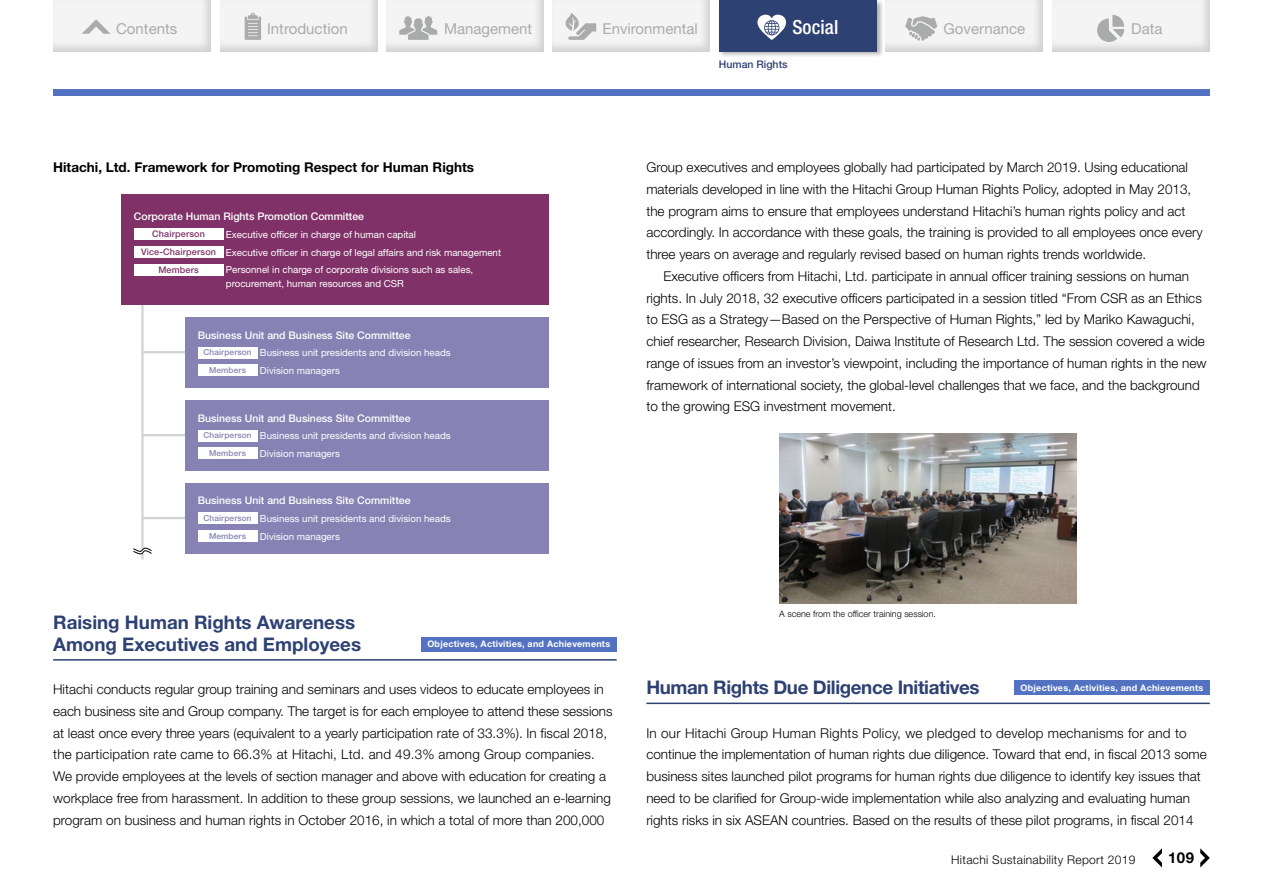
<style>
.page{position:relative;width:1263px;height:893px;background:#fff}
.page>*{position:absolute;margin:0;border:0;box-sizing:border-box;transform-origin:0 0}
.t1{font:500 condensed 19.5px "Helvetica Neue LT Std";color:#fff}
.t2{font:700 18.75px/21.8px "Helvetica Neue LT Std";color:#2e4173}
.t3{font:700 18.75px "Helvetica Neue LT Std";letter-spacing:-.02em;color:#2e4173}
.t4{font:15px "Helvetica Neue LT Std";color:#aaabab}
.t5{font:700 15px "Helvetica Neue LT Std";color:#000}
.t6{font:300 13.5px/21.8px "Helvetica Neue LT Std";color:#000}
.t7{font:700 13.5px "Helvetica Neue LT Std";color:#000}
.t8{font:300 12px "Helvetica Neue LT Std";letter-spacing:.025em;color:#000}
.t9{font:500 10.5px "Helvetica Neue LT Std";color:#fff}
.t10{font:500 10.5px "Helvetica Neue LT Std";color:#2e4173}
.t11{font:9.75px/17.7px "Helvetica Neue LT Std";color:#fff;text-align:center}
.t12{font:500 9.15px "Helvetica Neue LT Std";letter-spacing:.02em;color:#803268}
.t13{font:700 9px "Helvetica Neue LT Std";letter-spacing:.025em;color:#fff}
.t14{font:300 9px "Helvetica Neue LT Std";color:#000}
.t15{font:500 8.25px "Helvetica Neue LT Std";letter-spacing:.02em;color:#8682b4}
.s1{font-weight:500;font-size:9.15px;color:#803268}
.s2{font-weight:500;font-size:8.25px;color:#8682b4}
</style>
<div class="page">
<hr style="left:53px;top:659px;width:564px;height:2px;background:#2e4173">
<div style="left:421px;top:637px;width:196px;height:15px;background:#5373c2"></div>
<hr style="left:141px;top:304px;width:3px;height:255px;background:#d3d3d4">
<hr style="left:142px;top:351px;width:43px;height:2px;background:#d3d3d4">
<hr style="left:142px;top:434px;width:43px;height:2px;background:#d3d3d4">
<hr style="left:142px;top:517px;width:43px;height:2px;background:#d3d3d4">
<svg style="left:133px;top:545px;width:19px;height:9px"></svg>
<div style="left:121px;top:194px;width:428px;height:110px;background:#803268"></div>
<div style="left:134px;top:228px;width:89px;height:12px;background:#fff"></div>
<div style="left:134px;top:246px;width:89px;height:12px;background:#fff"></div>
<div style="left:134px;top:264px;width:89px;height:11px;background:#fff"></div>
<div style="left:185px;top:317px;width:364px;height:70px;background:#8682b4"></div>
<div style="left:198px;top:347px;width:59px;height:11px;background:#fff"></div>
<div style="left:198px;top:365px;width:59px;height:11px;background:#fff"></div>
<div style="left:185px;top:400px;width:364px;height:70px;background:#8682b4"></div>
<div style="left:198px;top:430px;width:59px;height:11px;background:#fff"></div>
<div style="left:198px;top:447px;width:59px;height:12px;background:#fff"></div>
<div style="left:185px;top:483px;width:364px;height:70px;background:#8682b4"></div>
<div style="left:198px;top:513px;width:59px;height:11px;background:#fff"></div>
<div style="left:198px;top:530px;width:59px;height:12px;background:#fff"></div>
<hr style="left:646px;top:703px;width:564px;height:1px;background:#2e4173">
<div style="left:1014px;top:680px;width:196px;height:15px;background:#5373c2"></div>
<img style="left:779px;top:433px;width:298px;height:170px">
<svg style="left:1200px;top:848px;width:10px;height:19px"></svg>
<svg style="left:1152px;top:848px;width:10px;height:19px"></svg>
<div style="left:39px;top:0;width:185px;height:52px;background:#000;opacity:.15"></div>
<svg style="left:82px;top:19px;width:29px;height:15px"></svg>
<div style="left:206px;top:0;width:184px;height:52px;background:#000;opacity:.15"></div>
<svg style="left:245px;top:13px;width:16px;height:27px"></svg>
<div style="left:372px;top:0;width:184px;height:52px;background:#000;opacity:.15"></div>
<svg style="left:399px;top:16px;width:38px;height:24px"></svg>
<div style="left:871px;top:0;width:185px;height:52px;background:#000;opacity:.15"></div>
<svg style="left:905px;top:16px;width:32px;height:25px"></svg>
<div style="left:1038px;top:0;width:184px;height:52px;background:#000;opacity:.15"></div>
<svg style="left:1097px;top:15px;width:27px;height:31px"></svg>
<div style="left:538px;top:0;width:185px;height:52px;background:#000;opacity:.15"></div>
<svg style="left:565px;top:13px;width:31px;height:27px"></svg>
<div style="left:718px;top:0;width:166px;height:58px;background:#000;opacity:.3"></div>
<div style="left:719px;top:0;width:158px;height:51px;background:#2e4173"></div>
<svg style="left:757px;top:15px;width:29px;height:25px"></svg>
<div style="left:53px;top:89px;width:1157px;height:7px;background:#5373c2"></div>
<p class="t4" style="left:116px;top:20px;width:63px">Contents</p>
<p class="t4" style="left:267px;top:20px;width:82px">Introduction</p>
<p class="t4" style="left:444px;top:20px;width:90px">Management</p>
<p class="t4" style="left:602px;top:20px;width:97px">Environmental</p>
<h1 class="t1" style="left:792px;top:15px;width:47px">Social</h1>
<p class="t4" style="left:943px;top:20px;width:83px">Governance</p>
<p class="t4" style="left:1131px;top:20px;width:33px">Data</p>
<p class="t10" style="left:719px;top:58px;width:70px">Human Rights</p>
<p class="t7" style="left:53px;top:159px;width:422px">Hitachi, Ltd. Framework for Promoting Respect for Human Rights</p>
<p class="t9" style="left:134px;top:210px;width:232px">Corporate Human Rights Promotion Committee</p>
<p class="t12" style="left:152px;top:229px;width:54px">Chairperson</p>
<p class="t11" style="left:141px;top:225px;width:362px">Executive officer in charge of human capital<br><span class="s1">Vice-Chairperson</span> Executive officer in charge of legal affairs and risk management</p>
<p class="t12" style="left:158px;top:264px;width:42px">Members</p>
<p class="t11" style="left:226px;top:263px;width:249px;line-height:13.5px;text-align:left">Personnel in charge of corporate divisions such as sales, procurement, human resources and CSR</p>
<p class="t9" style="left:198px;top:329px;width:214px">Business Unit and Business Site Committee</p>
<p class="t11" style="left:203px;top:344px;width:249px"><span class="s2">Chairperson</span> Business unit presidents and division heads</p>
<p class="t15" style="left:209px;top:365px;width:38px">Members</p>
<p class="t11" style="left:260px;top:362px;width:81px">Division managers</p>
<p class="t9" style="left:198px;top:411px;width:214px">Business Unit and Business Site Committee</p>
<p class="t11" style="left:203px;top:427px;width:249px"><span class="s2">Chairperson</span> Business unit presidents and division heads</p>
<p class="t15" style="left:209px;top:448px;width:38px">Members</p>
<p class="t11" style="left:260px;top:445px;width:81px">Division managers</p>
<p class="t9" style="left:198px;top:494px;width:214px">Business Unit and Business Site Committee</p>
<p class="t11" style="left:203px;top:510px;width:249px"><span class="s2">Chairperson</span> Business unit presidents and division heads</p>
<p class="t15" style="left:209px;top:531px;width:38px">Members</p>
<p class="t11" style="left:260px;top:527px;width:81px">Division managers</p>
<h2 class="t2" style="left:53px;top:611px;width:309px">Raising Human Rights Awareness<br>Among Executives and Employees</h2>
<p class="t13" style="left:427px;top:638px;width:184px">Objectives, Activities, and Achievements</p>
<p class="t6" style="left:53px;top:678px;width:561px">Hitachi conducts regular group training and seminars and uses videos to educate employees in each business site and Group company. The target is for each employee to attend these sessions at least once every three years (equivalent to a yearly participation rate of 33.3%). In fiscal 2018, the participation rate came to 66.3% at Hitachi, Ltd. and 49.3% among Group companies.<br>We provide employees at the levels of section manager and above with education for creating a workplace free from harassment. In addition to these group sessions, we launched an e-learning program on business and human rights in October 2016, in which a total of more than 200,000</p>
<p class="t6" style="left:646px;top:156px;width:558px">Group executives and employees globally had participated by March 2019. Using educational materials developed in line with the Hitachi Group Human Rights Policy, adopted in May 2013, the program aims to ensure that employees understand Hitachi’s human rights policy and act accordingly. In accordance with these goals, the training is provided to all employees once every three years on average and regularly revised based on human rights trends worldwide.</p>
<p class="t6" style="left:646px;top:265px;width:562px;text-indent:17px">Executive officers from Hitachi, Ltd. participate in annual officer training sessions on human rights. In July 2018, 32 executive officers participated in a session titled “From CSR as an Ethics to ESG as a Strategy—Based on the Perspective of Human Rights,” led by Mariko Kawaguchi, chief researcher, Research Division, Daiwa Institute of Research Ltd. The session covered a wide range of issues from an investor’s viewpoint, including the importance of human rights in the new framework of international society, the global-level challenges that we face, and the background to the growing ESG investment movement.</p>
<p class="t14" style="left:779px;top:608px;width:158px">A scene from the officer training session.</p>
<h2 class="t3" style="left:646px;top:676px;width:335px">Human Rights Due Diligence Initiatives</h2>
<p class="t13" style="left:1021px;top:682px;width:184px">Objectives, Activities, and Achievements</p>
<p class="t6" style="left:646px;top:722px;width:562px">In our Hitachi Group Human Rights Policy, we pledged to develop mechanisms for and to continue the implementation of human rights due diligence. Toward that end, in fiscal 2013 some business sites launched pilot programs for human rights due diligence to identify key issues that need to be clarified for Group-wide implementation while also analyzing and evaluating human rights risks in six ASEAN countries. Based on the results of these pilot programs, in fiscal 2014</p>
<p class="t8" style="left:951px;top:852px;width:186px">Hitachi Sustainability Report 2019</p>
<p class="t5" style="left:1168px;top:848px;width:27px">109</p>
</div>
